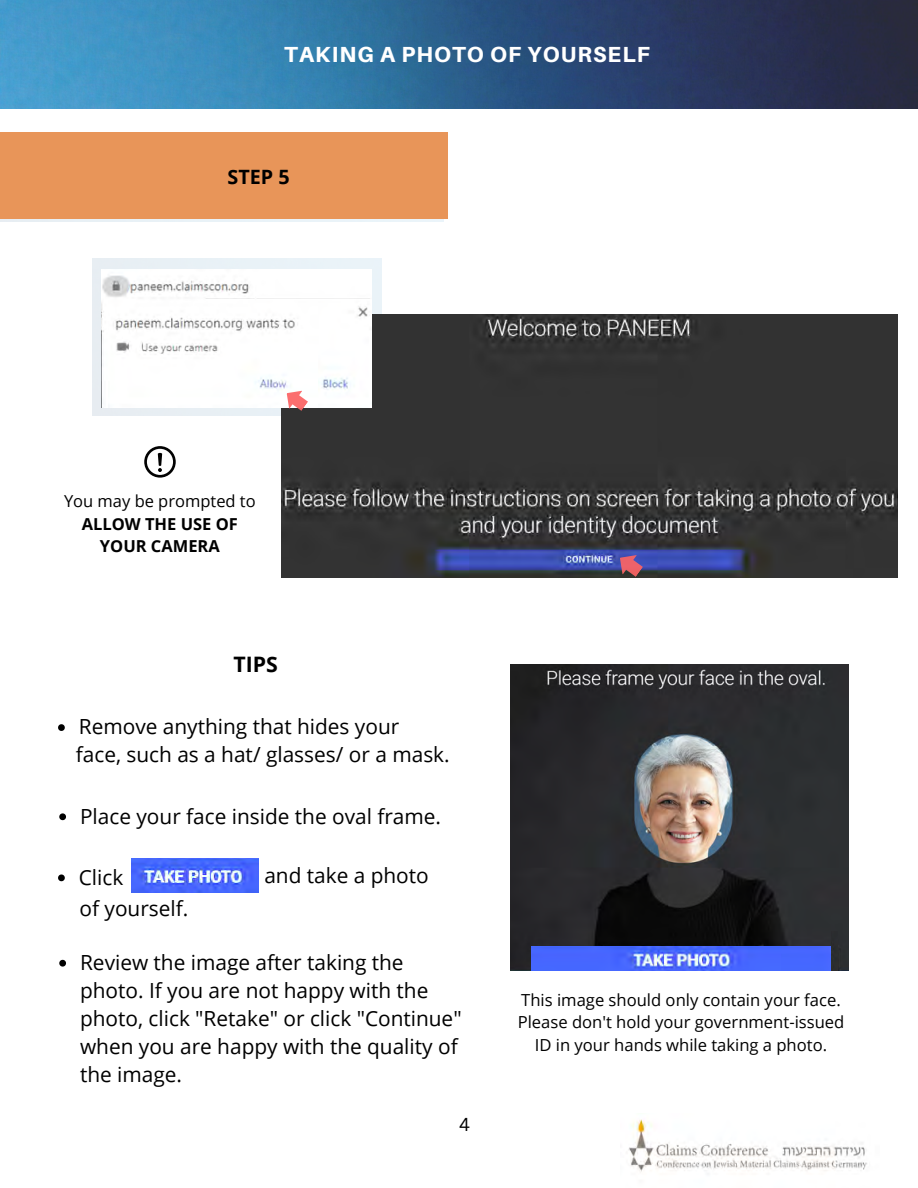
<style>
.page{position:relative;width:918px;height:1188px;background:#fff}
.page>*{position:absolute;margin:0;border:0;box-sizing:border-box;transform-origin:0 0}
.t1{font:800 21.9px "Aileron";letter-spacing:.05em;color:#fff}
.t2{font:700 21.3px "Open Sans";color:#000}
.t3{font:20.85px/28.2px "Open Sans";color:#000}
.t4{font:700 19.8px "Open Sans";color:#000}
.t5{font:18.15px "Canva Sans";color:#000}
.t6{font:16.65px/22.5px "Open Sans";color:#000;text-align:center}
.t7{font:700 16.5px/22.5px "Open Sans";color:#000;text-align:center}
.s1{font-weight:400}
</style>
<div class="page">
<img style="left:628px;top:1119px;width:239px;height:53px">
<img style="left:0;top:0;width:918px;height:108px">
<img style="left:132px;top:859px;width:127px;height:33px">
<img style="left:511px;top:664px;width:337px;height:306px">
<img style="left:531px;top:947px;width:300px;height:23px">
<img style="left:92px;top:258px;width:289px;height:158px">
<img style="left:282px;top:314px;width:615px;height:264px">
<svg style="left:620px;top:555px;width:23px;height:22px"></svg>
<img style="left:102px;top:270px;width:270px;height:137px">
<svg style="left:144px;top:446px;width:32px;height:32px"></svg>
<svg style="left:287px;top:391px;width:21px;height:20px"></svg>
<div style="left:0;top:133px;width:448px;height:86px;background:#e89559"></div>
<svg style="left:58px;top:724px;width:7px;height:7px"></svg>
<svg style="left:59px;top:813px;width:7px;height:7px"></svg>
<svg style="left:58px;top:874px;width:7px;height:7px"></svg>
<img style="left:831px;top:931px;width:7px;height:39px">
<svg style="left:59px;top:960px;width:7px;height:7px"></svg>
<p class="t1" style="left:284px;top:40px;width:367px">TAKING A PHOTO OF YOURSELF</p>
<p class="t4" style="left:227px;top:163px;width:64px">STEP 5</p>
<p class="t7" style="left:64px;top:489px;width:193px"><span class="s1">You may be prompted to<br></span>ALLOW THE USE OF<br>YOUR CAMERA</p>
<p class="t2" style="left:234px;top:649px;width:46px">TIPS</p>
<p class="t3" style="left:79px;top:712px;width:322px">Remove anything that hides your</p>
<p class="t3" style="left:76px;top:740px;width:375px">face, such as a hat/ glasses/ or a mask.</p>
<p class="t3" style="left:80px;top:801px;width:363px">Place your face inside the oval frame.</p>
<p class="t3" style="left:79px;top:862px;width:46px">Click</p>
<p class="t3" style="left:80px;top:893px;width:110px">of yourself.</p>
<p class="t3" style="left:264px;top:861px;width:166px">and take a photo</p>
<p class="t3" style="left:80px;top:948px;width:383px">Review the image after taking the photo. If you are not happy with the photo, click "Retake" or click "Continue" when you are happy with the quality of the image.</p>
<p class="t5" style="left:459px;top:1111px;width:13px">4</p>
<p class="t6" style="left:518px;top:988px;width:328px">This image should only contain your face.<br>Please don't hold your government-issued<br>ID in your hands while taking a photo.</p>
</div>
